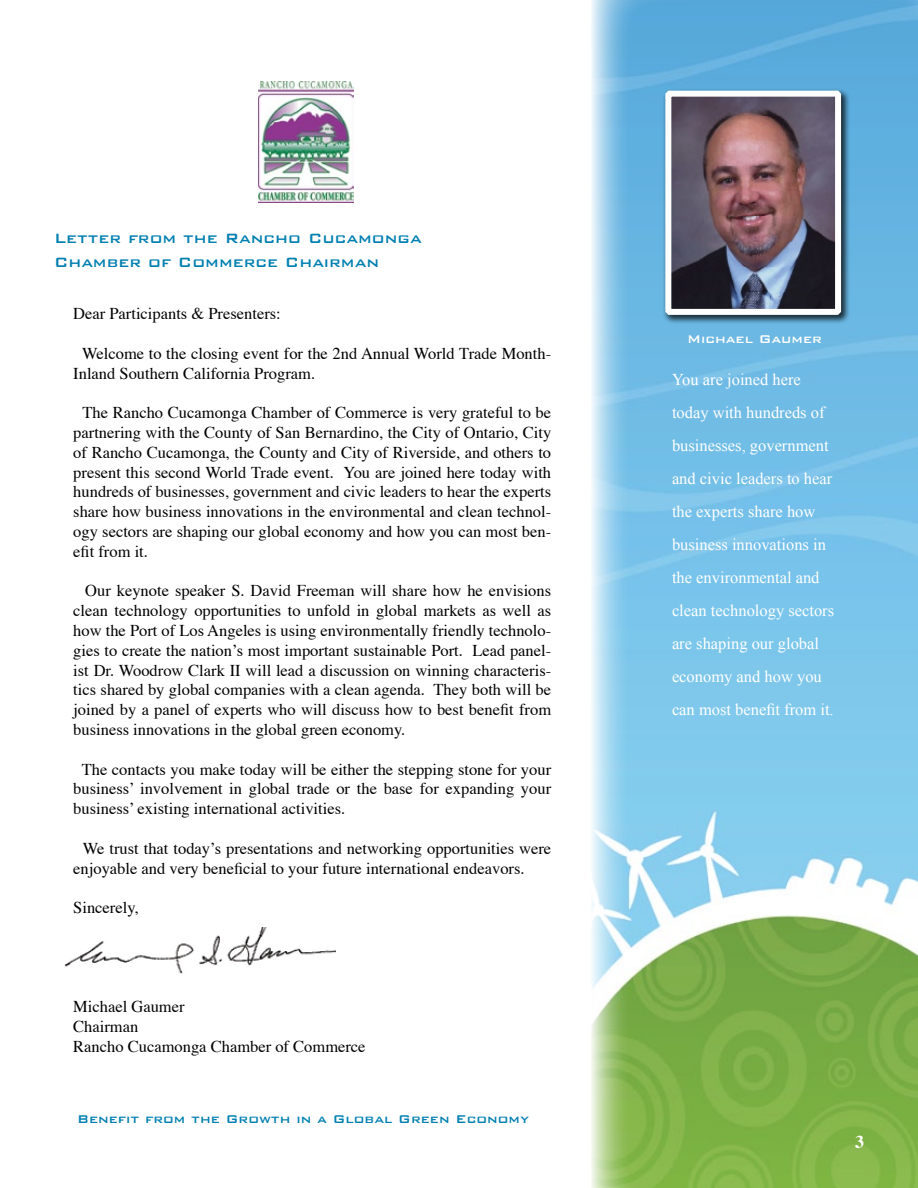
<style>
.page{position:relative;width:918px;height:1188px;background:#fff}
.page>*{position:absolute;margin:0;border:0;box-sizing:border-box;transform-origin:0 0}
.t1{font:500 18px/24px "Bank Gothic";color:#007fb1}
.t2{font:700 18px "Times";color:#fff}
.t3{font:16.5px/19.8px "Times";color:#000}
.t4{font:16.5px/33px "Times New Roman";color:#fff}
.t5{font:500 15px "Bank Gothic";color:#007fb1}
.t6{font:500 15px "Bank Gothic";color:#fff}
</style>
<div class="page">
<img style="left:591px;top:0;width:327px;height:1188px">
<img style="left:258px;top:81px;width:96px;height:121px">
<div style="left:661px;top:87px;width:202px;height:250px;background:#000;opacity:.75"></div>
<img style="left:672px;top:98px;width:162px;height:210px">
<div style="left:665px;top:91px;width:176px;height:224px;border:6px solid #fff"></div>
<img style="left:64px;top:927px;width:272px;height:47px">
<p class="t1" style="left:54px;top:226px;width:369px">Letter from the Rancho Cucamonga<br>Chamber of Commerce Chairman</p>
<p class="t3" style="left:73px;top:302px;width:209px">Dear Participants &amp; Presenters:</p>
<p class="t3" style="left:73px;top:342px;width:479px;text-indent:9px">Welcome to the closing event for the 2nd Annual World Trade Month-<br>Inland Southern California Program.</p>
<p class="t3" style="left:73px;top:401px;width:479px;text-align:justify;text-indent:9px">The Rancho Cucamonga Chamber of Commerce is very grateful to be partnering with the County of San Bernardino, the City of Ontario, City of Rancho Cucamonga, the County and City of Riverside, and others to present this second World Trade event. You are joined here today with hundreds of businesses, government and civic leaders to hear the experts share how business innovations in the environmental and clean technol&shy;ogy sectors are shaping our global economy and how you can most ben&shy;efit from it.</p>
<p class="t3" style="left:73px;top:579px;width:479px;text-align:justify;text-indent:12px">Our keynote speaker S. David Freeman will share how he envisions clean technology opportunities to unfold in global markets as well as how the Port of Los Angeles is using environmentally friendly technolo&shy;gies to create the nation’s most important sustainable Port. Lead panel&shy;ist Dr. Woodrow Clark II will lead a discussion on winning characteris&shy;tics shared by global companies with a clean agenda. They both will be joined by a panel of experts who will discuss how to best benefit from business innovations in the global green economy.</p>
<p class="t3" style="left:73px;top:758px;width:479px;text-align:justify;text-indent:9px">The contacts you make today will be either the stepping stone for your business’ involvement in global trade or the base for expanding your business’ existing international activities.</p>
<p class="t3" style="left:73px;top:837px;width:479px;text-indent:10px">We trust that today’s presentations and networking opportunities were enjoyable and very beneficial to your future international endeavors.</p>
<p class="t3" style="left:73px;top:896px;width:67px">Sincerely,</p>
<p class="t3" style="left:73px;top:995px;width:294px">Michael Gaumer<br>Chairman<br>Rancho Cucamonga Chamber of Commerce</p>
<p class="t5" style="left:77px;top:1111px;width:453px">Benefit from the Growth in a Global Green Economy</p>
<p class="t6" style="left:687px;top:331px;width:136px">Michael Gaumer</p>
<p class="t4" style="left:672px;top:363px;width:164px">You are joined here today with hundreds of businesses, government and civic leaders to hear the experts share how business innovations in the environmental and clean technology sectors are shaping our global economy and how you can most benefit from it.</p>
<p class="t2" style="left:855px;top:1124px;width:10px">3</p>
</div>
